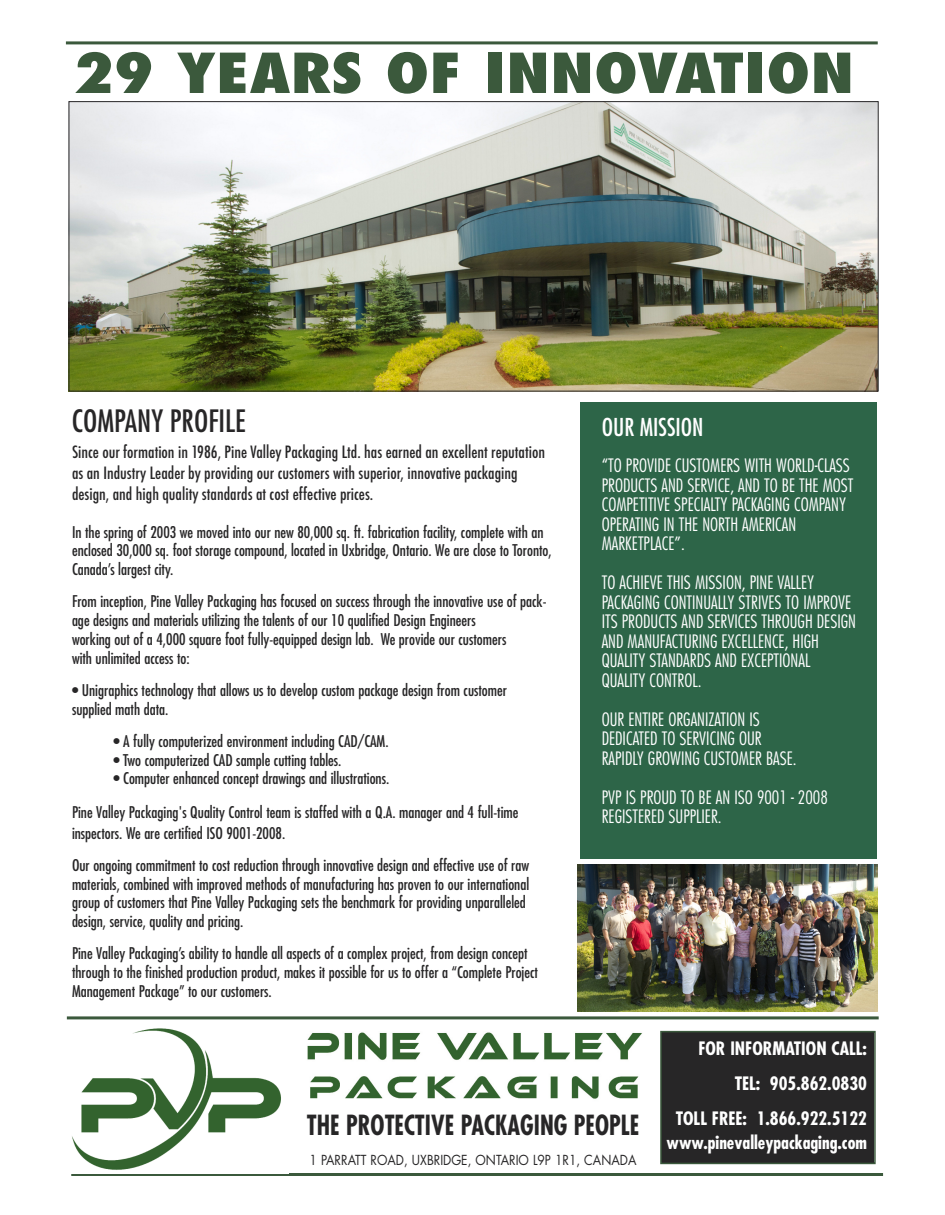
<style>
.page{position:relative;width:945px;height:1215px;background:#fff}
.page>*{position:absolute;margin:0;border:0;box-sizing:border-box;transform-origin:0 0}
.t1{font:800 condensed 53.55px "Futura";color:#3b593c;scale:1.26 1}
.t2{font:condensed 30px "Futura";color:#272627}
.t3{font:700 condensed 27px "Futura";color:#272627;scale:.89 1}
.t4{font:condensed 24px "Futura";color:#fff}
.t5{font:300 condensed 18px/19.5px "Futura";color:#fff}
.t6{font:700 condensed 18px/35.2px "Futura";color:#fff;text-align:right}
.t7{font:500 condensed 16.5px/21px "Futura";color:#272627}
.t8{font:condensed 15.75px/18.8px "Futura";color:#272627}
.t9{font:13.5px "Futura";color:#272627;scale:.89 1}
</style>
<div class="page">
<hr style="left:66px;top:41px;width:812px;height:3px;background:#3b593c">
<div style="left:662px;top:1032px;width:212px;height:131px;background:#272627"></div>
<div style="left:660px;top:1031px;width:216px;height:133px;border:2px solid #3b593c"></div>
<hr style="left:67px;top:1016px;width:812px;height:3px;background:#3b593c">
<hr style="left:71px;top:1173px;width:812px;height:3px;background:#3b593c">
<img style="left:72px;top:1028px;width:209px;height:142px">
<img style="left:307px;top:1032px;width:335px;height:67px">
<div style="left:580px;top:402px;width:297px;height:457px;background:#2d6548"></div>
<img style="left:71px;top:103px;width:806px;height:287px">
<img style="left:578px;top:864px;width:299px;height:147px">
<h1 class="t1" style="left:73px;top:50px;width:622px">29 YEARS OF INNOVATION</h1>
<h2 class="t2" style="left:72px;top:407px;width:175px">COMPANY PROFILE</h2>
<p class="t7" style="left:72px;top:442px;width:475px">Since our formation in 1986, Pine Valley Packaging Ltd. has earned an excellent reputation as an Industry Leader by providing our customers with superior, innovative packaging design, and high quality standards at cost effective prices.</p>
<p class="t8" style="left:72px;top:523px;width:481px">In the spring of 2003 we moved into our new 80,000 sq. ft. fabrication facility, complete with an enclosed 30,000 sq. foot storage compound, located in Uxbridge, Ontario. We are close to Toronto,<br>Canada’s largest city.</p>
<p class="t8" style="left:72px;top:593px;width:476px">From inception, Pine Valley Packaging has focused on success through the innovative use of pack&shy;age designs and materials utilizing the talents of our 10 qualified Design Engineers<br>working out of a 4,000 square foot fully-equipped design lab. We provide our customers<br>with unlimited access to:</p>
<p class="t8" style="left:72px;top:682px;width:437px">• Unigraphics technology that allows us to develop custom package design from customer supplied math data.</p>
<p class="t8" style="left:113px;top:733px;width:277px">• A fully computerized environment including CAD/CAM.</p>
<p class="t8" style="left:113px;top:751px;width:230px">• Two computerized CAD sample cutting tables.</p>
<p class="t8" style="left:72px;top:763px;width:448px;line-height:33.9px;text-indent:41px">• Computer enhanced concept drawings and illustrations.<br>Pine Valley Packaging's Quality Control team is staffed with a Q.A. manager and 4 full-time</p>
<p class="t8" style="left:72px;top:818px;width:459px;line-height:32.2px">inspectors. We are certified ISO 9001-2008.<br>Our ongoing commitment to cost reduction through innovative design and effective use of raw</p>
<p class="t8" style="left:72px;top:875px;width:459px">materials, combined with improved methods of manufacturing has proven to our international group of customers that Pine Valley Packaging sets the benchmark for providing unparalleled design, service, quality and pricing.</p>
<p class="t8" style="left:72px;top:945px;width:467px">Pine Valley Packaging’s ability to handle all aspects of a complex project, from design concept through to the finished production product, makes it possible for us to offer a “Complete Project<br>Management Package” to our customers.</p>
<h3 class="t4" style="left:602px;top:416px;width:103px">OUR MISSION</h3>
<p class="t5" style="left:602px;top:457px;width:253px">“TO PROVIDE CUSTOMERS WITH WORLD-CLASS PRODUCTS AND SERVICE, AND TO BE THE MOST COMPETITIVE SPECIALTY PACKAGING COMPANY OPERATING IN THE NORTH AMERICAN MARKETPLACE”.</p>
<p class="t5" style="left:602px;top:574px;width:256px">TO ACHIEVE THIS MISSION, PINE VALLEY PACKAGING CONTINUALLY STRIVES TO IMPROVE ITS PRODUCTS AND SERVICES THROUGH DESIGN AND MANUFACTURING EXCELLENCE, HIGH QUALITY STANDARDS AND EXCEPTIONAL QUALITY CONTROL.</p>
<p class="t5" style="left:602px;top:711px;width:196px">OUR ENTIRE ORGANIZATION IS<br>DEDICATED TO SERVICING OUR<br>RAPIDLY GROWING CUSTOMER BASE.</p>
<p class="t5" style="left:602px;top:789px;width:228px">PVP IS PROUD TO BE AN ISO 9001 - 2008<br>REGISTERED SUPPLIER.</p>
<h3 class="t3" style="left:307px;top:1113px;width:375px">THE PROTECTIVE PACKAGING PEOPLE</h3>
<p class="t9" style="left:310px;top:1154px;width:369px">1 PARRATT ROAD, UXBRIDGE, ONTARIO L9P 1R1, CANADA</p>
<p class="t6" style="left:676px;top:1032px;width:193px">FOR INFORMATION CALL:<br>TEL: 905.862.0830<br>TOLL FREE: 1.866.922.5122</p>
<p class="t6" style="left:667px;top:1126px;width:202px">www.pinevalleypackaging.com</p>
</div>
